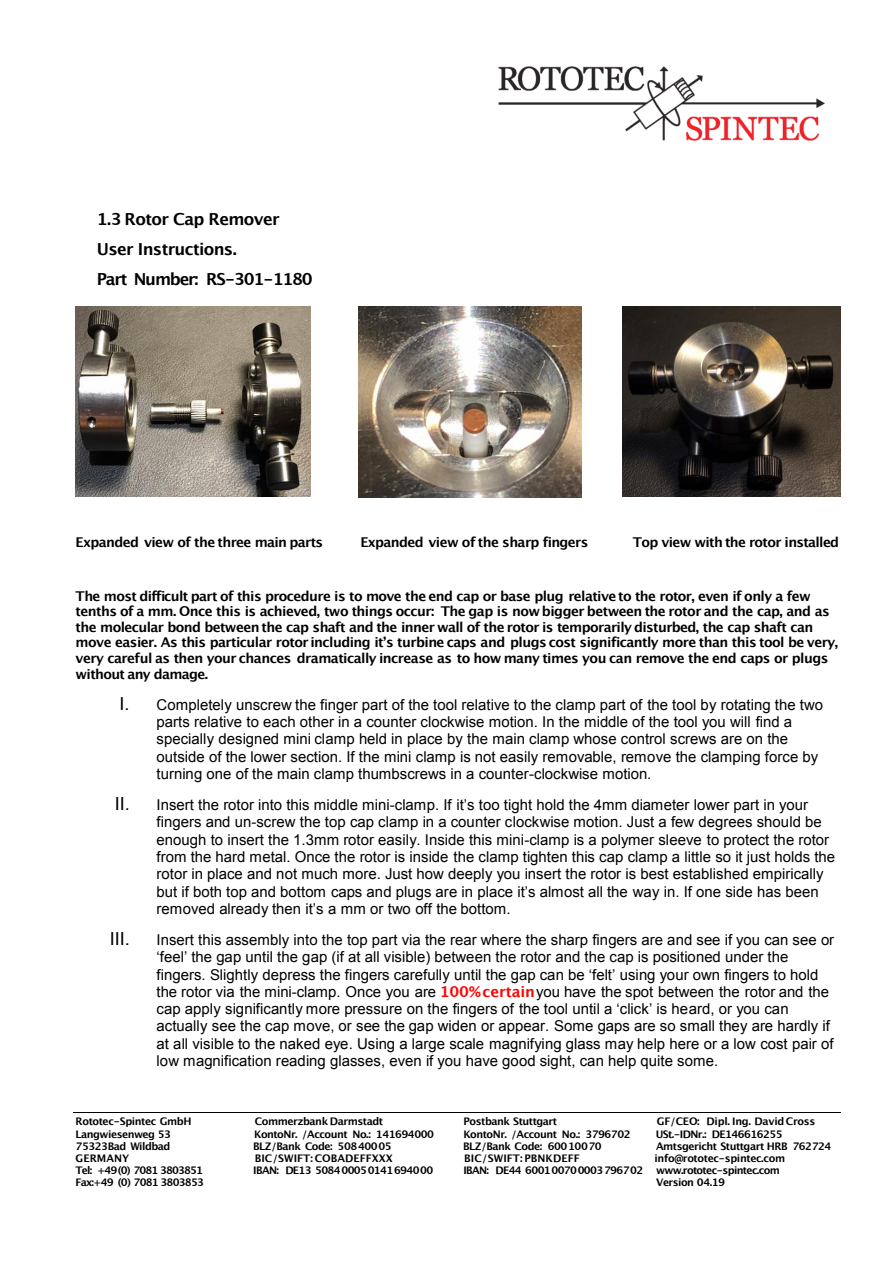
<style>
.page{position:relative;width:893px;height:1263px;background:#fff}
.page>*{position:absolute;margin:0;border:0;box-sizing:border-box;transform-origin:0 0}
.t1{font:18px "Arial";color:#000}
.t2{font:700 16.5px/30.3px "Lucida Grande";letter-spacing:-.04em;color:#000}
.t3{font:15px/17.2px "Arial";color:#000}
.t4{font:700 13.5px/15.6px "Lucida Grande";letter-spacing:-.045em;color:#000}
.t5{font:700 10.5px "Lucida Grande";letter-spacing:-.045em;color:#000}
.t6{font:700 10.5px "Lucida Grande";letter-spacing:-.065em;color:#000}
.t7{font:700 10.5px "Lucida Grande";color:#000}
.t8{font:700 10.5px "Lucida Grande";letter-spacing:-.025em;color:#000}
.t9{font:700 10.5px "Lucida Grande";letter-spacing:-.085em;color:#000}
.t10{font:700 10.5px "Lucida Grande";letter-spacing:-.075em;color:#000}
.t11{font:700 10.5px "Lucida Grande";letter-spacing:.005em;color:#000}
.s1{font-size:18px}
.s2{font-family:"Lucida Grande";font-weight:700;color:#f00}
</style>
<div class="page">
<hr style="left:73px;top:1112px;width:767px;height:1px;background:#000">
<img style="left:498px;top:66px;width:327px;height:75px">
<img style="left:623px;top:307px;width:217px;height:190px">
<img style="left:76px;top:307px;width:235px;height:190px">
<img style="left:358px;top:307px;width:224px;height:190px">
<p class="t2" style="left:97px;top:205px;width:217px">1.3 Rotor Cap Remover<br>User Instructions.<br>Part Number: RS-301-1180</p>
<p class="t4" style="left:76px;top:535px;width:249px">Expanded view of the three main parts</p>
<p class="t4" style="left:360px;top:535px;width:230px">Expanded view of the sharp fingers</p>
<p class="t4" style="left:633px;top:535px;width:208px">Top view with the rotor installed</p>
<p class="t4" style="left:76px;top:589px;width:764px">The most difficult part of this procedure is to move the end cap or base plug relative to the rotor, even if only a few tenths of a mm. Once this is achieved, two things occur: The gap is now bigger between the rotor and the cap, and as the molecular bond between the cap shaft and the inner wall of the rotor is temporarily disturbed, the cap shaft can move easier. As this particular rotor including itʼs turbine caps and plugs cost significantly more than this tool be very, very careful as then your chances dramatically increase as to how many times you can remove the end caps or plugs without any damage.</p>
<p class="t3" style="left:157px;top:697px;width:668px;text-indent:-37px"><span class="s1">I.</span> Completely unscrew the finger part of the tool relative to the clamp part of the tool by rotating the two parts relative to each other in a counter clockwise motion. In the middle of the tool you will find a specially designed mini clamp held in place by the main clamp whose control screws are on the outside of the lower section. If the mini clamp is not easily removable, remove the clamping force by turning one of the main clamp thumbscrews in a counter-clockwise motion.</p>
<p class="t3" style="left:157px;top:797px;width:680px;text-indent:-42px"><span class="s1">II.</span> Insert the rotor into this middle mini-clamp. If it’s too tight hold the 4mm diameter lower part in your fingers and un-screw the top cap clamp in a counter clockwise motion. Just a few degrees should be enough to insert the 1.3mm rotor easily. Inside this mini-clamp is a polymer sleeve to protect the rotor from the hard metal. Once the rotor is inside the clamp tighten this cap clamp a little so it just holds the rotor in place and not much more. Just how deeply you insert the rotor is best established empirically but if both top and bottom caps and plugs are in place it’s almost all the way in. If one side has been removed already then it’s a mm or two off the bottom.</p>
<p class="t1" style="left:110px;top:932px;width:22px">III.</p>
<p class="t3" style="left:157px;top:932px;width:679px">Insert this assembly into the top part via the rear where the sharp fingers are and see if you can see or ‘feel’ the gap until the gap (if at all visible) between the rotor and the cap is positioned under the fingers. Slightly depress the fingers carefully until the gap can be ‘felt’ using your own fingers to hold the rotor via the mini-clamp. Once you are <span class="s2">100%certain</span>you have the spot between the rotor and the cap apply significantly more pressure on the fingers of the tool until a ‘click’ is heard, or you can actually see the cap move, or see the gap widen or appear. Some gaps are so small they are hardly if at all visible to the naked eye. Using a large scale magnifying glass may help here or a low cost pair of low magnification reading glasses, even if you have good sight, can help quite some.</p>
<p class="t5" style="left:76px;top:1117px;width:117px">Rototec-Spintec GmbH</p>
<p class="t5" style="left:255px;top:1117px;width:130px">Commerzbank Darmstadt</p>
<p class="t5" style="left:463px;top:1117px;width:95px">Postbank Stuttgart</p>
<p class="t8" style="left:657px;top:1117px;width:160px">GF/CEO: Dipl. Ing. David Cross</p>
<p class="t5" style="left:76px;top:1129px;width:97px">Langwiesenweg 53</p>
<p class="t5" style="left:254px;top:1129px;width:181px">KontoNr. /Account No.: 141694000</p>
<p class="t5" style="left:463px;top:1129px;width:169px">KontoNr. /Account No.: 3796702</p>
<p class="t5" style="left:656px;top:1129px;width:128px">USt.-IDNr.: DE146616255</p>
<p class="t5" style="left:76px;top:1141px;width:96px">75323Bad Wildbad</p>
<p class="t5" style="left:253px;top:1141px;width:140px">BLZ/Bank Code: 50840005</p>
<p class="t5" style="left:463px;top:1141px;width:140px">BLZ/Bank Code: 60010070</p>
<p class="t5" style="left:656px;top:1141px;width:177px">Amtsgericht Stuttgart HRB 762724</p>
<p class="t7" style="left:76px;top:1153px;width:55px">GERMANY</p>
<p class="t7" style="left:255px;top:1153px;width:139px">BIC/SWIFT: COBADEFFXXX</p>
<p class="t11" style="left:464px;top:1153px;width:117px">BIC/SWIFT: PBNKDEFF</p>
<p class="t5" style="left:654px;top:1153px;width:132px">info@rototec-spintec.com</p>
<p class="t9" style="left:76px;top:1165px;width:129px">Tel: +49(0) 7081 3803851</p>
<p class="t6" style="left:253px;top:1165px;width:182px">IBAN: DE13 508400050141694000</p>
<p class="t6" style="left:463px;top:1165px;width:318px">IBAN: DE44 600100700003796702 www.rototec-spintec.com</p>
<p class="t10" style="left:76px;top:1177px;width:130px">Fax:+49 (0) 7081 3803853</p>
<p class="t5" style="left:656px;top:1177px;width:70px">Version 04.19</p>
</div>
